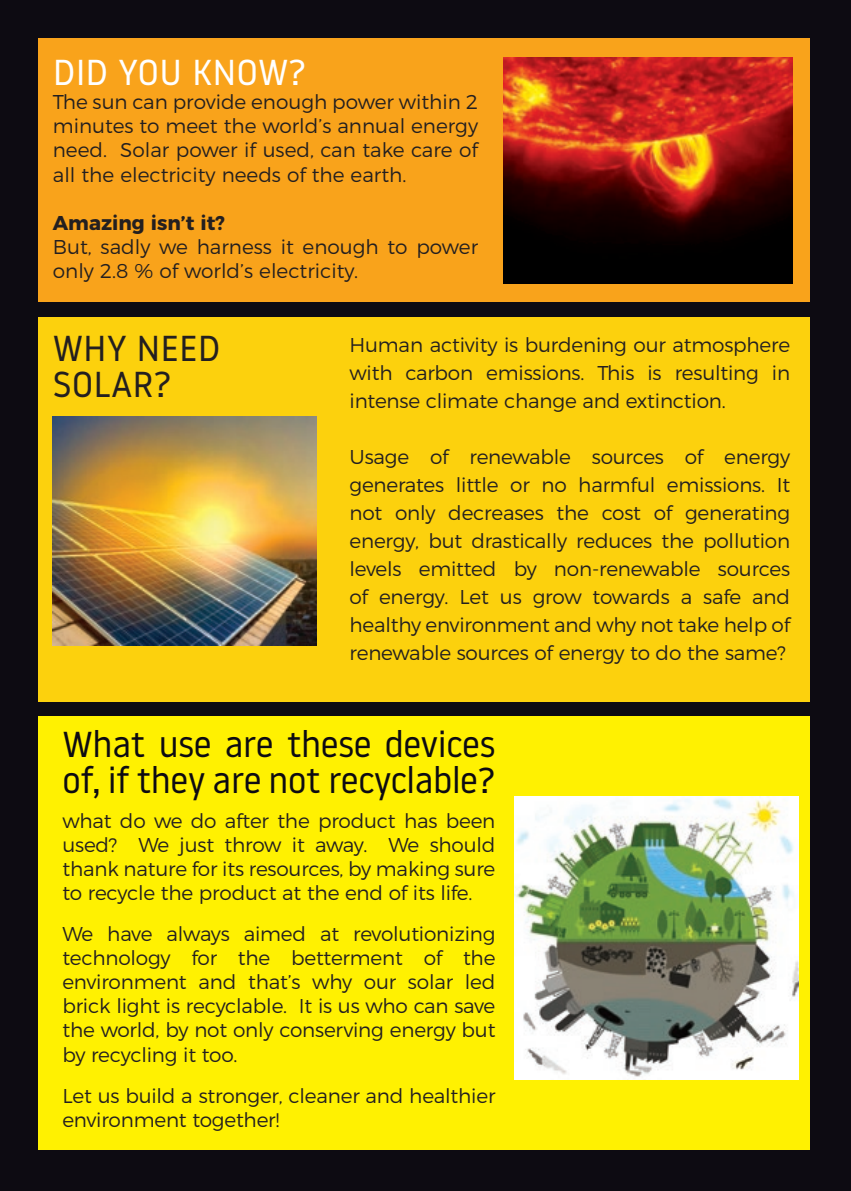
<style>
.page{position:relative;width:851px;height:1191px;background:#fff}
.page>*{position:absolute;margin:0;border:0;box-sizing:border-box;transform-origin:0 0}
.t1{font:36px/36px "Noway";letter-spacing:-.01em;color:#0d0b12}
.t2{font:36px/36px "Noway";color:#231f20}
.t3{font:36px "Noway";color:#fff}
.t4{font:300 20px/24px "Montserrat";letter-spacing:-.01em;color:#231f20;text-align:justify}
.t5{font:700 20px "Montserrat";color:#231f20}
</style>
<div class="page">
<div style="left:0;top:0;width:850px;height:1191px;background:#0d0b12"></div>
<div style="left:38px;top:38px;width:771px;height:264px;background:#f9a31b"></div>
<div style="left:38px;top:317px;width:771px;height:385px;background:#fcd10d"></div>
<div style="left:38px;top:716px;width:771px;height:434px;background:#fff101"></div>
<img style="left:503px;top:57px;width:289px;height:226px">
<img style="left:53px;top:416px;width:264px;height:229px">
<img style="left:514px;top:796px;width:284px;height:283px">
<h1 class="t3" style="left:53px;top:48px;width:255px">DID YOU KNOW?</h1>
<p class="t4" style="left:53px;top:89px;width:426px">The sun can provide enough power within 2 minutes to meet the world’s annual energy need. Solar power if used, can take care of all the electricity needs of the earth.</p>
<p class="t5" style="left:53px;top:206px;width:174px">Amazing isn’t it?</p>
<p class="t4" style="left:53px;top:233px;width:426px">But, sadly we harness it enough to power only 2.8 % of world’s electricity.</p>
<h1 class="t2" style="left:53px;top:329px;width:169px">WHY NEED<br>SOLAR?</h1>
<p class="t4" style="left:349px;top:329px;width:442px;line-height:28px">Human activity is burdening our atmosphere with carbon emissions. This is resulting in intense climate change and extinction.</p>
<p class="t4" style="left:349px;top:441px;width:442px;line-height:28px">Usage of renewable sources of energy generates little or no harmful emissions. It not only decreases the cost of generating energy, but drastically reduces the pollution levels emitted by non-renewable sources of energy. Let us grow towards a safe and healthy environment and why not take help of renewable sources of energy to do the same?</p>
<h1 class="t1" style="left:62px;top:725px;width:434px">What use are these devices of, if they are not recyclable?</h1>
<p class="t4" style="left:62px;top:807px;width:434px">what do we do after the product has been used? We just throw it away. We should thank nature for its resources, by making sure to recycle the product at the end of its life.</p>
<p class="t4" style="left:62px;top:920px;width:434px">We have always aimed at revolutionizing technology for the betterment of the environment and that’s why our solar led brick light is recyclable. It is us who can save the world, by not only conserving energy but by recycling it too.</p>
<p class="t4" style="left:62px;top:1081px;width:434px">Let us build a stronger, cleaner and healthier environment together!</p>
</div>
